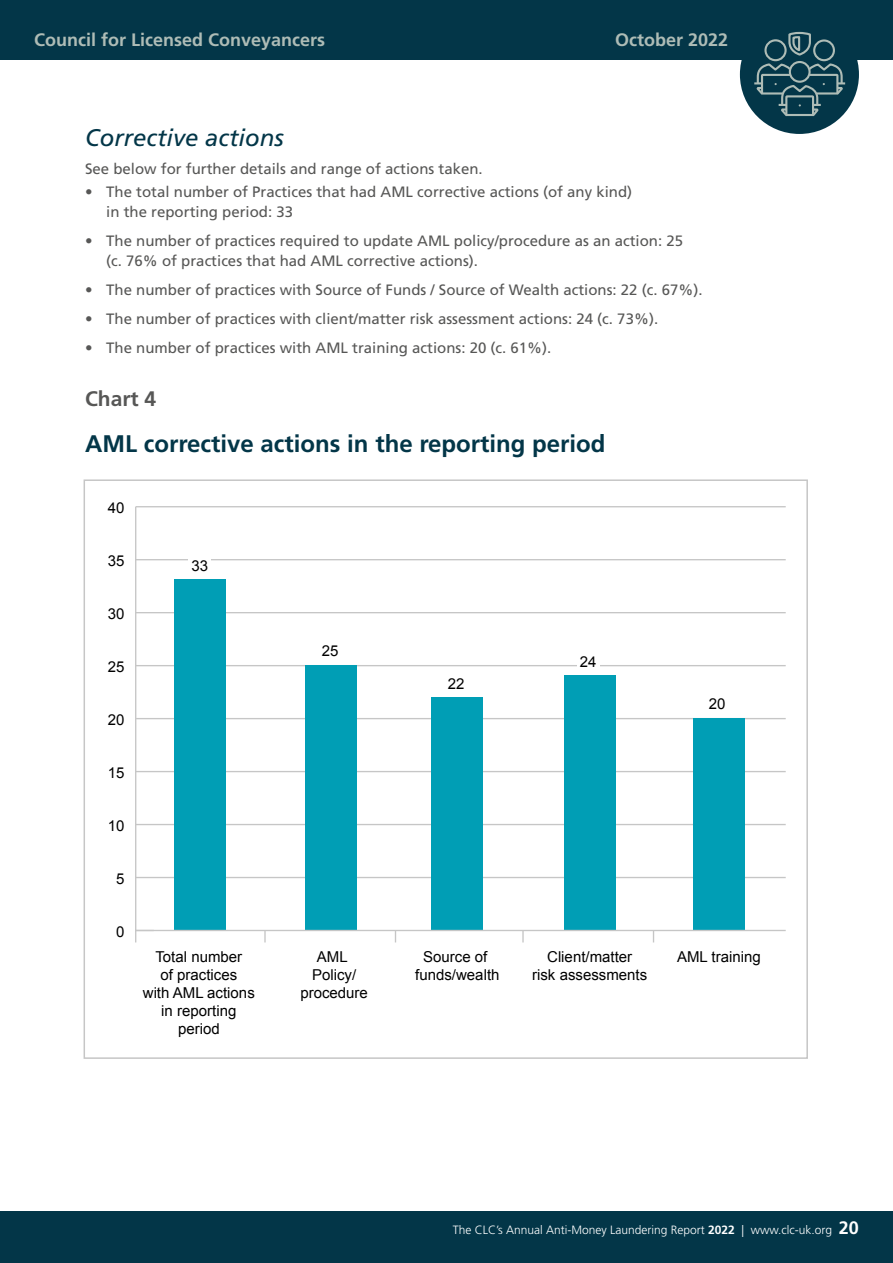
<style>
.page{position:relative;width:893px;height:1263px;background:#fff}
.page>*{position:absolute;margin:0;border:0;box-sizing:border-box;transform-origin:0 0}
.t1{font:700 24px "Frutiger";color:#033648}
.t2{font:italic 24px "Frutiger";color:#033648}
.t3{font:700 21px "Frutiger";color:#575756}
.t4{font:700 18px "Frutiger LT Std";color:#aebcb6}
.t5{font:15px/19.5px "Frutiger LT Std";color:#575756}
.t6{font:15px/18px "Arial";color:#000;text-align:center}
.t7{font:300 12px "Frutiger LT Std";color:#fff}
.s1{font-family:"Frutiger";font-weight:700}
.s2{font-family:"Frutiger";font-weight:700;font-size:18px}
</style>
<div class="page">
<div style="left:0;top:1212px;width:893px;height:51px;background:#033648"></div>
<div style="left:0;top:0;width:893px;height:60px;background:#033648"></div>
<div style="left:740px;top:15px;width:119px;height:119px;background:#033648;border-radius:50%"></div>
<svg style="left:752px;top:31px;width:95px;height:87px"></svg>
<svg style="left:264px;top:931px;width:2px;height:11px"></svg>
<svg style="left:522px;top:931px;width:2px;height:11px"></svg>
<hr style="left:135px;top:507px;width:1px;height:435px;background:#c6c6c6">
<hr style="left:136px;top:877px;width:650px;height:1px;background:#c6c6c6">
<hr style="left:136px;top:824px;width:650px;height:1px;background:#c6c6c6">
<hr style="left:136px;top:771px;width:650px;height:1px;background:#c6c6c6">
<hr style="left:136px;top:718px;width:650px;height:1px;background:#c6c6c6">
<hr style="left:136px;top:665px;width:650px;height:1px;background:#c6c6c6">
<hr style="left:136px;top:612px;width:650px;height:1px;background:#c6c6c6">
<hr style="left:136px;top:559px;width:650px;height:1px;background:#c6c6c6">
<hr style="left:136px;top:506px;width:650px;height:1px;background:#c6c6c6">
<div style="left:174px;top:579px;width:52px;height:351px;background:#009eb5"></div>
<div style="left:305px;top:665px;width:52px;height:265px;background:#009eb5"></div>
<div style="left:431px;top:697px;width:52px;height:233px;background:#009eb5"></div>
<div style="left:564px;top:675px;width:52px;height:255px;background:#009eb5"></div>
<div style="left:693px;top:718px;width:52px;height:212px;background:#009eb5"></div>
<hr style="left:135px;top:930px;width:651px;height:1px;background:#c6c6c6">
<div style="left:189px;top:558px;width:22px;height:17px;background:#fff"></div>
<div style="left:577px;top:654px;width:23px;height:17px;background:#fff"></div>
<p class="t4" style="left:34px;top:29px;width:293px">Council for Licensed Conveyancers</p>
<p class="t4" style="left:615px;top:29px;width:115px">October 2022</p>
<h1 class="t2" style="left:85px;top:123px;width:200px">Corrective actions</h1>
<p class="t5" style="left:85px;top:159px;width:397px">See below for further details and range of actions taken.</p>
<p class="t5" style="left:106px;top:182px;width:527px;text-indent:-21px">• The total number of Practices that had AML corrective actions (of any kind) in the reporting period: 33</p>
<p class="t5" style="left:106px;top:231px;width:578px;text-indent:-21px">• The number of practices required to update AML policy/procedure as an action: 25 (c. 76% of practices that had AML corrective actions).</p>
<p class="t5" style="left:85px;top:280px;width:617px">• The number of practices with Source of Funds / Source of Wealth actions: 22 (c. 67%).</p>
<p class="t5" style="left:85px;top:309px;width:572px">• The number of practices with client/matter risk assessment actions: 24 (c. 73%).</p>
<p class="t5" style="left:85px;top:338px;width:465px">• The number of practices with AML training actions: 20 (c. 61%).</p>
<h2 class="t3" style="left:85px;top:387px;width:73px">Chart 4</h2>
<h1 class="t1" style="left:85px;top:429px;width:522px">AML corrective actions in the reporting period</h1>
<p class="t6" style="left:108px;top:499px;width:18px">40</p>
<p class="t6" style="left:108px;top:552px;width:18px">35</p>
<p class="t6" style="left:108px;top:605px;width:18px">30</p>
<p class="t6" style="left:108px;top:658px;width:18px">25</p>
<p class="t6" style="left:108px;top:711px;width:18px">20</p>
<p class="t6" style="left:108px;top:764px;width:18px">15</p>
<p class="t6" style="left:108px;top:817px;width:18px">10</p>
<p class="t6" style="left:116px;top:870px;width:10px">5</p>
<p class="t6" style="left:116px;top:923px;width:10px">0</p>
<p class="t6" style="left:191px;top:557px;width:18px">33</p>
<p class="t6" style="left:143px;top:948px;width:113px">Total number<br>of practices<br>with AML actions in reporting period</p>
<p class="t6" style="left:322px;top:642px;width:18px">25</p>
<p class="t6" style="left:300px;top:948px;width:69px">AML<br>Policy/ procedure</p>
<p class="t6" style="left:448px;top:675px;width:18px">22</p>
<p class="t6" style="left:580px;top:653px;width:18px">24</p>
<p class="t6" style="left:709px;top:695px;width:18px">20</p>
<p class="t6" style="left:415px;top:948px;width:86px">Source of funds/wealth</p>
<p class="t6" style="left:547px;top:948px;width:87px">Client/matter</p>
<p class="t6" style="left:677px;top:948px;width:85px">AML training</p>
<p class="t6" style="left:532px;top:966px;width:117px">risk assessments</p>
<p class="t7" style="left:453px;top:1223px;width:408px">The CLC’s Annual Anti-Money Laundering Report <span class="s1">2022</span> | www.clc-uk.org <span class="s2">20</span></p>
</div>
